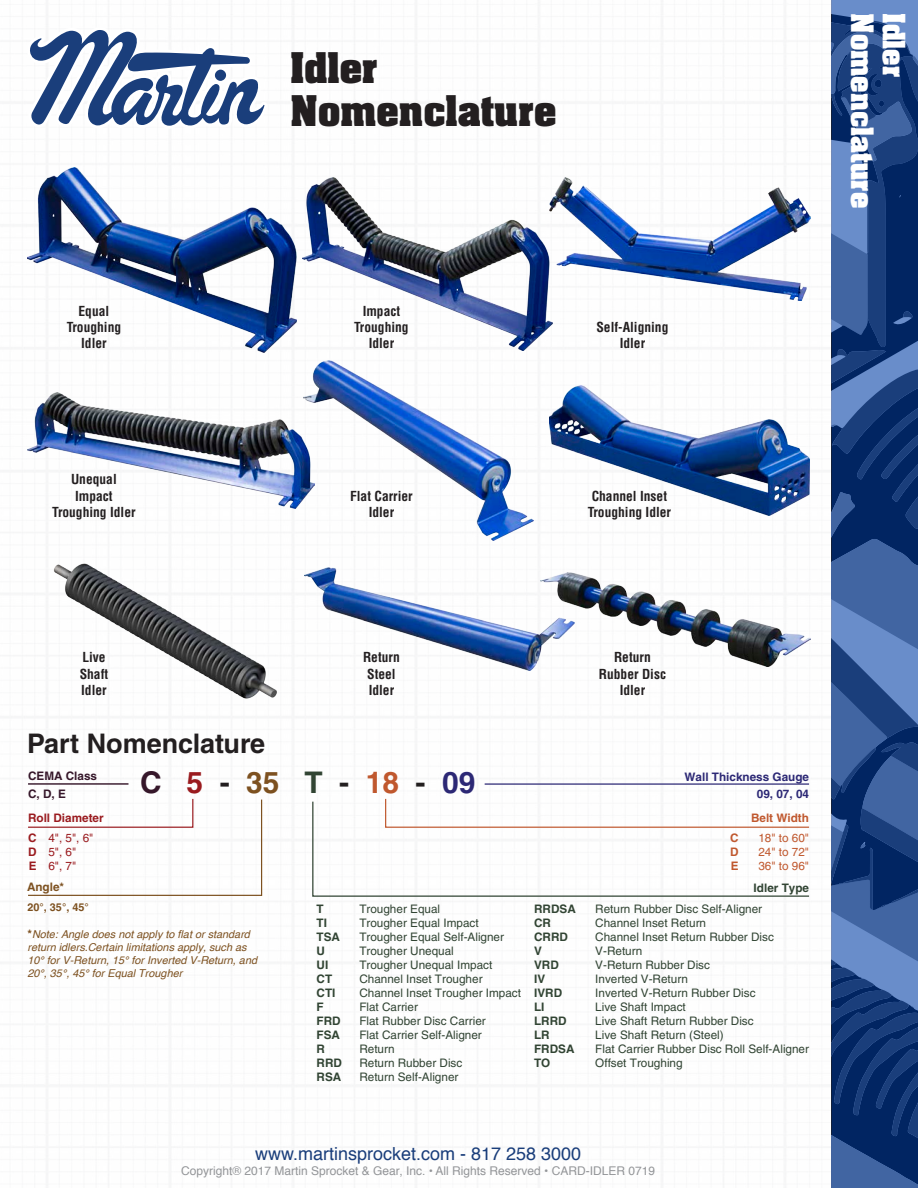
<style>
.page{position:relative;width:918px;height:1188px;background:#fff}
.page>*{position:absolute;margin:0;border:0;box-sizing:border-box;transform-origin:0 0}
.t1{font:700 36px "Aachen Std";color:#231f20}
.t2{font:700 29.85px "Helvetica LT Std";color:#231f20}
.t3{font:700 27px "Helvetica LT Std";color:#231f20}
.t4{font:700 26.4px "Aachen Std";color:#fff}
.t5{font:18px "Helvetica";color:#1a3e7b}
.t6{font:700 condensed 13.5px "Helvetica LT Std";color:#231f20}
.t7{font:12px "Helvetica";color:#939598}
.t8{font:11.7px/14.1px "Helvetica LT Std";color:#314433}
.t9{font:700 11.7px/14.1px "Helvetica LT Std";color:#314433}
.t10{font:700 11.7px "Helvetica LT Std";color:#2c2875}
.t11{font:11.7px/14.1px "Helvetica LT Std";color:#c0582e;text-align:justify}
.t12{font:11.7px/14.1px "Helvetica LT Std";color:#9a1b1f}
.t13{font:700 11.7px/14.1px "Helvetica LT Std";color:#9a1b1f;text-align:justify}
.t14{font:700 11.7px "Helvetica LT Std";color:#36172a}
.t15{font:700 11.7px/14.1px "Helvetica LT Std";color:#c0582e;text-align:justify}
.t16{font:700 11.7px "Helvetica LT Std";color:#7d5120}
.t17{font:italic 10.8px/13px "Helvetica";color:#7d5120}
.t18{font:700 10.8px "Helvetica LT Std";color:#7d5120}
.s1{color:#36172a}
.s2{color:#9a1b1f}
.s3{color:#7d5120}
.s4{color:#314433}
.s5{color:#c0582e}
.s6{color:#2c2875}
.s7{font-family:"Helvetica LT Std";font-weight:700;font-style:normal;font-size:11.7px}
</style>
<div class="page">
<svg style="left:832px;top:0;width:86px;height:1188px;background:#294d8a"></svg>
<svg style="left:30px;top:27px;width:235px;height:101px"></svg>
<img style="left:303px;top:178px;width:249px;height:172px">
<img style="left:27px;top:167px;width:270px;height:185px">
<img style="left:550px;top:178px;width:260px;height:122px">
<img style="left:27px;top:393px;width:277px;height:115px">
<img style="left:304px;top:361px;width:229px;height:179px">
<img style="left:550px;top:386px;width:260px;height:129px">
<img style="left:53px;top:532px;width:224px;height:167px">
<img style="left:575px;top:573px;width:236px;height:93px">
<img style="left:305px;top:568px;width:270px;height:103px">
<hr style="left:28px;top:783px;width:100px;height:2px;background:#36172a">
<svg style="left:312px;top:801px;width:497px;height:96px"></svg>
<svg style="left:384px;top:798px;width:425px;height:30px"></svg>
<hr style="left:485px;top:783px;width:324px;height:2px;background:#2c2875">
<svg style="left:28px;top:798px;width:235px;height:98px"></svg>
<p class="t6" style="left:79px;top:302px;width:32px">Equal</p>
<p class="t6" style="left:67px;top:318px;width:56px">Troughing</p>
<p class="t6" style="left:81px;top:335px;width:27px">Idler</p>
<p class="t6" style="left:71px;top:471px;width:47px">Unequal</p>
<p class="t6" style="left:75px;top:487px;width:39px">Impact</p>
<p class="t6" style="left:52px;top:503px;width:85px">Troughing Idler</p>
<p class="t1" style="left:290px;top:42px;width:89px">Idler</p>
<p class="t1" style="left:290px;top:85px;width:268px">Nomenclature</p>
<p class="t6" style="left:363px;top:302px;width:39px">Impact</p>
<p class="t6" style="left:354px;top:318px;width:56px">Troughing</p>
<p class="t6" style="left:369px;top:335px;width:27px">Idler</p>
<p class="t6" style="left:350px;top:487px;width:64px">Flat Carrier</p>
<p class="t6" style="left:369px;top:503px;width:27px">Idler</p>
<p class="t6" style="left:596px;top:318px;width:74px">Self-Aligning</p>
<p class="t6" style="left:620px;top:335px;width:27px">Idler</p>
<p class="t6" style="left:592px;top:487px;width:77px">Channel Inset</p>
<p class="t6" style="left:588px;top:503px;width:85px">Troughing Idler</p>
<h3 class="t4" style="left:881px;top:13px;width:197px;rotate:90deg">Nomenclature</h3>
<h3 class="t4" style="left:913px;top:13px;width:66px;rotate:90deg">Idler</h3>
<p class="t6" style="left:363px;top:649px;width:38px">Return</p>
<p class="t6" style="left:367px;top:665px;width:30px">Steel</p>
<p class="t6" style="left:369px;top:681px;width:27px">Idler</p>
<p class="t6" style="left:82px;top:649px;width:25px">Live</p>
<p class="t6" style="left:80px;top:665px;width:30px">Shaft</p>
<p class="t6" style="left:81px;top:681px;width:27px">Idler</p>
<p class="t3" style="left:27px;top:727px;width:240px">Part Nomenclature</p>
<p class="t2" style="left:140px;top:764px;width:337px"><span class="s1">C</span> <span class="s2">5</span> - <span class="s3">35</span> <span class="s4">T</span> - <span class="s5">18</span> - <span class="s6">09</span></p>
<p class="t6" style="left:614px;top:649px;width:38px">Return</p>
<p class="t6" style="left:599px;top:665px;width:69px">Rubber Disc</p>
<p class="t6" style="left:620px;top:681px;width:27px">Idler</p>
<p class="t14" style="left:28px;top:769px;width:71px">CEMA Class</p>
<p class="t10" style="left:685px;top:769px;width:126px">Wall Thickness Gauge</p>
<p class="t14" style="left:28px;top:787px;width:39px">C, D, E</p>
<p class="t10" style="left:757px;top:787px;width:54px">09, 07, 04</p>
<p class="t13" style="left:28px;top:811px;width:77px">Roll Diameter</p>
<p class="t15" style="left:751px;top:811px;width:59px">Belt Width</p>
<p class="t13" style="left:28px;top:830px;width:10px">C D E</p>
<p class="t12" style="left:48px;top:830px;width:47px">4", 5", 6"<br>5", 6"<br>6", 7"</p>
<p class="t15" style="left:730px;top:830px;width:10px">C D E</p>
<p class="t11" style="left:758px;top:830px;width:52px">18" to 60" 24" to 72" 36" to 96"</p>
<p class="t9" style="left:317px;top:901px;width:27px">T<br>TI<br>TSA<br>U<br>UI<br>CT<br>CTI<br>F<br>FRD<br>FSA<br>R<br>RRD<br>RSA</p>
<p class="t8" style="left:359px;top:901px;width:163px">Trougher Equal<br>Trougher Equal Impact<br>Trougher Equal Self-Aligner<br>Trougher Unequal<br>Trougher Unequal Impact<br>Channel Inset Trougher<br>Channel Inset Trougher Impact<br>Flat Carrier<br>Flat Rubber Disc Carrier<br>Flat Carrier Self-Aligner<br>Return<br>Return Rubber Disc<br>Return Self-Aligner</p>
<p class="t9" style="left:534px;top:901px;width:43px">RRDSA<br>CR<br>CRRD<br>V<br>VRD<br>IV<br>IVRD<br>LI<br>LRRD<br>LR<br>FRDSA<br>TO</p>
<p class="t8" style="left:595px;top:901px;width:215px">Return Rubber Disc Self-Aligner<br>Channel Inset Return<br>Channel Inset Return Rubber Disc<br>V-Return<br>V-Return Rubber Disc<br>Inverted V-Return<br>Inverted V-Return Rubber Disc<br>Live Shaft Impact<br>Live Shaft Return Rubber Disc<br>Live Shaft Return (Steel)<br>Flat Carrier Rubber Disc Roll Self-Aligner<br>Offset Troughing</p>
<p class="t16" style="left:27px;top:879px;width:39px">Angle*</p>
<p class="t18" style="left:27px;top:901px;width:63px">20°, 35°, 45°</p>
<p class="t17" style="left:27px;top:928px;width:231px"><span class="s7">*</span>Note: Angle does not apply to flat or standard return idlers.Certain limitations apply, such as 10° for V-Return, 15° for Inverted V-Return, and 20°, 35°, 45° for Equal Trougher</p>
<p class="t9" style="left:754px;top:880px;width:57px">Idler Type</p>
<h3 class="t5" style="left:255px;top:1140px;width:328px">www.martinsprocket.com - 817 258 3000</h3>
<p class="t7" style="left:181px;top:1161px;width:476px">Copyright® 2017 Martin Sprocket &amp; Gear, Inc. • All Rights Reserved • CARD-IDLER 0719</p>
</div>
